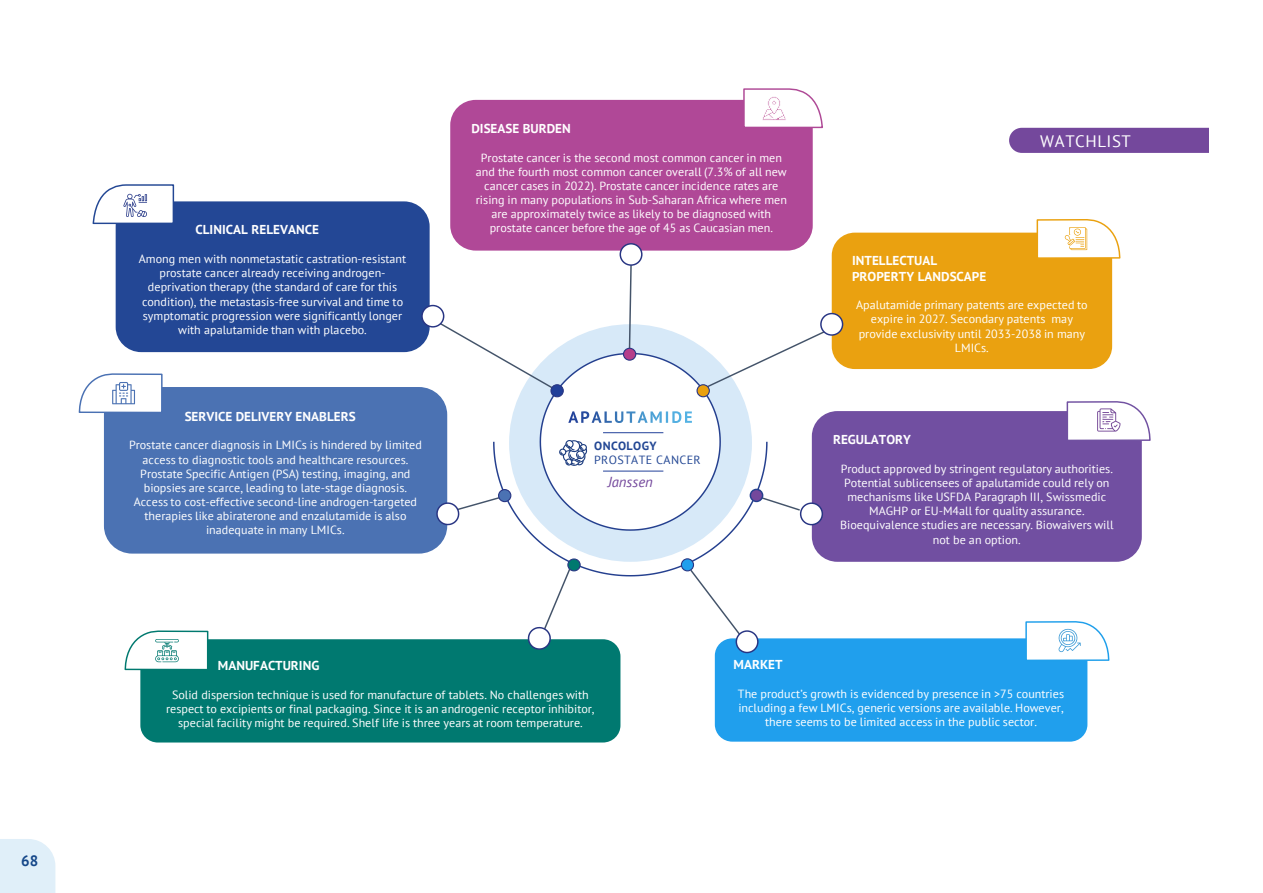
<style>
.page{position:relative;width:1263px;height:893px;background:#fff}
.page>*{position:absolute;margin:0;border:0;box-sizing:border-box;transform-origin:0 0}
.t1{font:16.5px "PT Sans";letter-spacing:.035em;color:#fff}
.t2{font:700 15px "PT Sans";color:#154789}
.t3{font:italic 14.55px "PT Sans";color:#74489c}
.t4{font:700 12.9px/15.8px "PT Sans";letter-spacing:.005em;color:#fff}
.t5{font:11.85px/14.1px "PT Sans";color:#fff;text-align:center}
.t6{font:11.85px/14.1px "PT Sans";letter-spacing:.03em;color:#234794}
.s1{font-weight:700}
</style>
<div class="page">
<div style="left:0;top:839px;width:55px;height:54px;background:#e0eff9"></div>
<div style="left:116px;top:201px;width:314px;height:151px;background:#234795;border-radius:25px"></div>
<div style="left:812px;top:411px;width:330px;height:151px;background:#714fa1;border-radius:25px"></div>
<div style="left:104px;top:387px;width:343px;height:167px;background:#4b72b3;border-radius:28px"></div>
<div style="left:832px;top:233px;width:280px;height:136px;background:#eaa110;border-radius:23px"></div>
<div style="left:450px;top:100px;width:363px;height:151px;background:#b04897;border-radius:25px"></div>
<div style="left:715px;top:638px;width:372px;height:104px;background:#209fed;border-radius:17px"></div>
<div style="left:140px;top:639px;width:480px;height:103px;background:#007970;border-radius:17px"></div>
<svg style="left:92px;top:184px;width:83px;height:41px"></svg>
<svg style="left:124px;top:630px;width:85px;height:41px"></svg>
<svg style="left:1036px;top:219px;width:85px;height:41px"></svg>
<svg style="left:1025px;top:621px;width:85px;height:41px"></svg>
<svg style="left:1066px;top:401px;width:85px;height:41px"></svg>
<svg style="left:78px;top:373px;width:85px;height:41px"></svg>
<svg style="left:742px;top:88px;width:81px;height:41px"></svg>
<div style="left:821px;top:314px;width:21px;height:21px;background:#fff;border-radius:50%"></div>
<div style="left:820px;top:313px;width:23px;height:23px;border:1px solid #283583;border-radius:50%"></div>
<svg style="left:620px;top:244px;width:22px;height:21px"></svg>
<div style="left:619px;top:243px;width:23px;height:23px;border:1px solid #283583;border-radius:50%"></div>
<div style="left:422px;top:306px;width:22px;height:21px;background:#fff;border-radius:50%"></div>
<div style="left:421px;top:305px;width:23px;height:23px;border:1px solid #283583;border-radius:50%"></div>
<div style="left:736px;top:630px;width:22px;height:23px;border:1px solid #283583;border-radius:50%"></div>
<svg style="left:436px;top:264px;width:390px;height:388px"></svg>
<hr style="left:603px;top:432px;width:60px;height:1px;background:#213f99">
<hr style="left:603px;top:471px;width:60px;height:1px;background:#213f99">
<div style="left:1009px;top:128px;width:200px;height:25px;background:#74489c"></div>
<p class="t2" style="left:21px;top:851px;width:19px">68</p>
<p class="t4" style="left:196px;top:222px;width:125px">CLINICAL RELEVANCE</p>
<p class="t5" style="left:139px;top:252px;width:269px">Among men with nonmetastatic castration-resistant prostate cancer already receiving androgen&shy;deprivation therapy (the standard of care for this condition), the metastasis-free survival and time to symptomatic progression were significantly longer with apalutamide than with placebo.</p>
<p class="t4" style="left:185px;top:408px;width:172px">SERVICE DELIVERY ENABLERS</p>
<p class="t5" style="left:129px;top:438px;width:294px">Prostate cancer diagnosis in LMICs is hindered by limited access to diagnostic tools and healthcare resources.<br>Prostate Specific Antigen (PSA) testing, imaging, and biopsies are scarce, leading to late-stage diagnosis.<br>Access to cost-effective second-line androgen-targeted therapies like abiraterone and enzalutamide is also inadequate in many LMICs.</p>
<p class="t4" style="left:471px;top:120px;width:101px">DISEASE BURDEN</p>
<p class="t5" style="left:476px;top:150px;width:313px">Prostate cancer is the second most common cancer in men and the fourth most common cancer overall (7.3% of all new cancer cases in 2022). Prostate cancer incidence rates are rising in many populations in Sub-Saharan Africa where men are approximately twice as likely to be diagnosed with prostate cancer before the age of 45 as Caucasian men.</p>
<p class="t6" style="left:594px;top:439px;width:108px"><span class="s1">ONCOLOGY<br></span>PROSTATE CANCER</p>
<p class="t3" style="left:608px;top:473px;width:47px">Janssen</p>
<p class="t1" style="left:1040px;top:130px;width:92px">WATCHLIST</p>
<p class="t4" style="left:852px;top:252px;width:136px">INTELLECTUAL<br>PROPERTY LANDSCAPE</p>
<p class="t5" style="left:856px;top:298px;width:233px">Apalutamide primary patents are expected to expire in 2027. Secondary patents may provide exclusivity until 2033-2038 in many LMICs.</p>
<p class="t4" style="left:833px;top:431px;width:79px">REGULATORY</p>
<p class="t5" style="left:840px;top:461px;width:275px">Product approved by stringent regulatory authorities.<br>Potential sublicensees of apalutamide could rely on mechanisms like USFDA Paragraph III, Swissmedic MAGHP or EU-M4all for quality assurance.<br>Bioequivalence studies are necessary. Biowaivers will not be an option.</p>
<p class="t4" style="left:218px;top:657px;width:103px">MANUFACTURING</p>
<p class="t5" style="left:166px;top:687px;width:430px">Solid dispersion technique is used for manufacture of tablets. No challenges with respect to excipients or final packaging. Since it is an androgenic receptor inhibitor, special facility might be required. Shelf life is three years at room temperature.</p>
<p class="t4" style="left:733px;top:656px;width:51px">MARKET</p>
<p class="t5" style="left:738px;top:686px;width:328px">The product’s growth is evidenced by presence in &gt;75 countries including a few LMICs, generic versions are available. However, there seems to be limited access in the public sector.</p>
</div>
